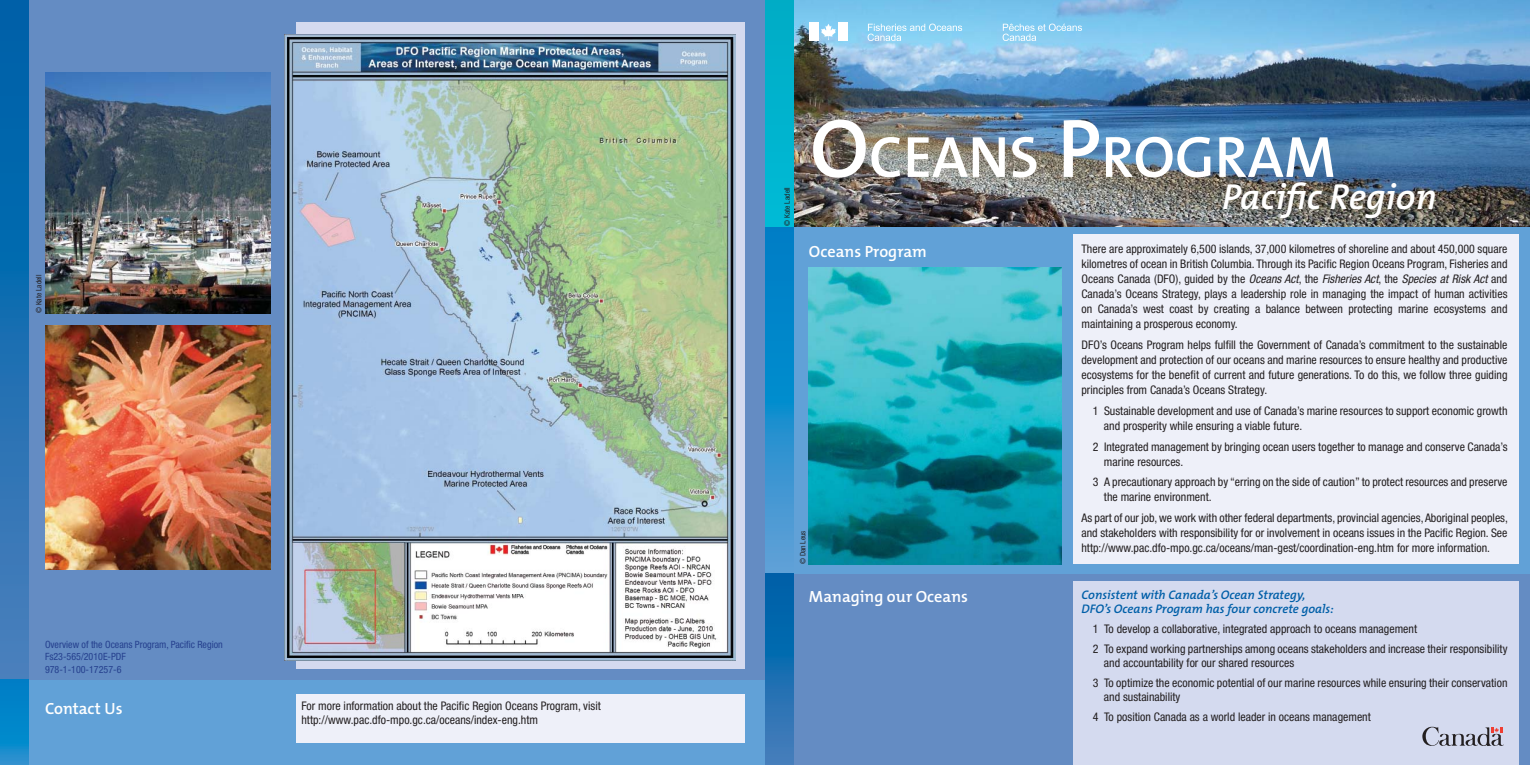
<style>
.page{position:relative;width:1530px;height:765px;background:#fff}
.page>*{position:absolute;margin:0;border:0;box-sizing:border-box;transform-origin:0 0}
.t1{font:600 58.62px "The Mix B6";color:#fff}
.t2{font:italic 600 36.25px "The Mix B6";color:#fff}
.t3{font:600 16.25px "The Mix B6";color:#fff}
.t4{font:italic 600 12.5px/14.2px "The Mix B6";color:#005fa8}
.t5{font:condensed 11.88px/15px "Helvetica Neue LT Pro";color:#231f20}
.t6{font:condensed 10px/12.5px "Helvetica Neue LT Pro";color:#25408e}
.t7{font:condensed 7.5px "Helvetica Neue LT Pro";color:#231f20}
.s1{font-size:83.75px}
.s2{font-style:italic}
</style>
<div class="page">
<img style="left:793px;top:0;width:737px;height:228px">
<div style="left:765px;top:0;width:28px;height:228px;background:#00b3cd"></div>
<div style="left:2px;top:679px;width:776px;height:86px;background:#61a1d7"></div>
<div style="left:0;top:0;width:765px;height:679px;background:#648cc3"></div>
<svg style="left:0;top:0;width:28px;height:679px;background:#1b6fb1"></svg>
<div style="left:765px;top:552px;width:765px;height:213px;background:#648cc3"></div>
<div style="left:765px;top:228px;width:765px;height:346px;background:#61a1d7"></div>
<div style="left:297px;top:694px;width:448px;height:48px;background:#eef0f9"></div>
<div style="left:1073px;top:582px;width:445px;height:183px;background:#d4daef"></div>
<svg style="left:0;top:679px;width:28px;height:86px;background:#0786ca"></svg>
<svg style="left:765px;top:228px;width:28px;height:346px;background:#1e8dcd"></svg>
<svg style="left:765px;top:574px;width:28px;height:191px;background:#196eb1"></svg>
<div style="left:1073px;top:235px;width:445px;height:329px;background:#eef0f9"></div>
<img style="left:809px;top:268px;width:253px;height:296px">
<div style="left:297px;top:22px;width:448px;height:647px;background:#d4daef"></div>
<img style="left:285px;top:34px;width:450px;height:626px">
<img style="left:45px;top:73px;width:226px;height:240px">
<img style="left:45px;top:325px;width:226px;height:245px">
<svg style="left:1422px;top:726px;width:82px;height:20px"></svg>
<div style="left:838px;top:22px;width:10px;height:19px;background:#fff"></div>
<div style="left:809px;top:22px;width:10px;height:19px;background:#fff"></div>
<svg style="left:821px;top:24px;width:15px;height:16px"></svg>
<svg style="left:868px;top:24px;width:94px;height:17px;background:#9bd7f4"></svg>
<svg style="left:1003px;top:24px;width:79px;height:17px"></svg>
<p class="t7" style="left:36px;top:313px;width:40px;rotate:-90deg">© Kate Ladell</p>
<p class="t6" style="left:45px;top:639px;width:179px">Overview of the Oceans Program, Pacific Region<br>Fs23-565/2010E-PDF<br>978-1-100-17257-6</p>
<h3 class="t3" style="left:45px;top:700px;width:79px">Contact Us</h3>
<p class="t5" style="left:301px;top:700px;width:301px;line-height:14.2px">For more information about the Pacific Region Oceans Program, visit http://www.pac.dfo-mpo.gc.ca/oceans/index-eng.htm</p>
<p class="t7" style="left:784px;top:226px;width:40px;rotate:-90deg">© Kate Ladell</p>
<h1 class="t1" style="left:810px;top:127px;width:527px"><span class="s1">O</span>CEANS <span class="s1">P</span>ROGRAM</h1>
<h3 class="t3" style="left:809px;top:243px;width:119px">Oceans Program</h3>
<p class="t7" style="left:800px;top:564px;width:35px;rotate:-90deg">© Dan Leus</p>
<h2 class="t2" style="left:1222px;top:178px;width:216px">Pacific Region</h2>
<p class="t5" style="left:1082px;top:243px;width:428px;text-align:justify">There are approximately 6,500 islands, 37,000 kilometres of shoreline and about 450,000 square kilometres of ocean in British Columbia. Through its Pacific Region Oceans Program, Fisheries and Oceans Canada (DFO), guided by the <span class="s2">Oceans Act</span>, the <span class="s2">Fisheries Act</span>, the <span class="s2">Species at Risk Act</span> and Canada’s Oceans Strategy, plays a leadership role in managing the impact of human activities on Canada’s west coast by creating a balance between protecting marine ecosystems and maintaining a prosperous economy.</p>
<p class="t5" style="left:1082px;top:339px;width:428px;text-align:justify">DFO’s Oceans Program helps fulfill the Government of Canada’s commitment to the sustainable development and protection of our oceans and marine resources to ensure healthy and productive ecosystems for the benefit of current and future generations. To do this, we follow three guiding principles from Canada’s Oceans Strategy.</p>
<p class="t5" style="left:1104px;top:405px;width:405px;text-indent:-11px">1 Sustainable development and use of Canada’s marine resources to support economic growth and prosperity while ensuring a viable future.</p>
<p class="t5" style="left:1104px;top:440px;width:405px;text-indent:-11px">2 Integrated management by bringing ocean users together to manage and conserve Canada’s marine resources.</p>
<p class="t5" style="left:1104px;top:476px;width:405px;text-indent:-11px">3 A precautionary approach by “erring on the side of caution” to protect resources and preserve the marine environment.</p>
<p class="t5" style="left:1082px;top:512px;width:428px;text-align:justify">As part of our job, we work with other federal departments, provincial agencies, Aboriginal peoples, and stakeholders with responsibility for or involvement in oceans issues in the Pacific Region. See http://www.pac.dfo-mpo.gc.ca/oceans/man-gest/coordination-eng.htm for more information.</p>
<h3 class="t3" style="left:809px;top:588px;width:161px">Managing our Oceans</h3>
<p class="t4" style="left:1082px;top:588px;width:254px">Consistent with Canada’s Ocean Strategy,<br>DFO’s Oceans Program has four concrete goals:</p>
<p class="t5" style="left:1093px;top:620px;width:416px;line-height:19.9px">1 To develop a collaborative, integrated approach to oceans management<br>2 To expand working partnerships among oceans stakeholders and increase their responsibility</p>
<p class="t5" style="left:1093px;top:654px;width:416px;line-height:19.9px;text-indent:11px">and accountability for our shared resources<br>3 To optimize the economic potential of our marine resources while ensuring their conservation</p>
<p class="t5" style="left:1093px;top:688px;width:280px;line-height:19.9px;text-indent:11px">and sustainability<br>4 To position Canada as a world leader in oceans management</p>
</div>
